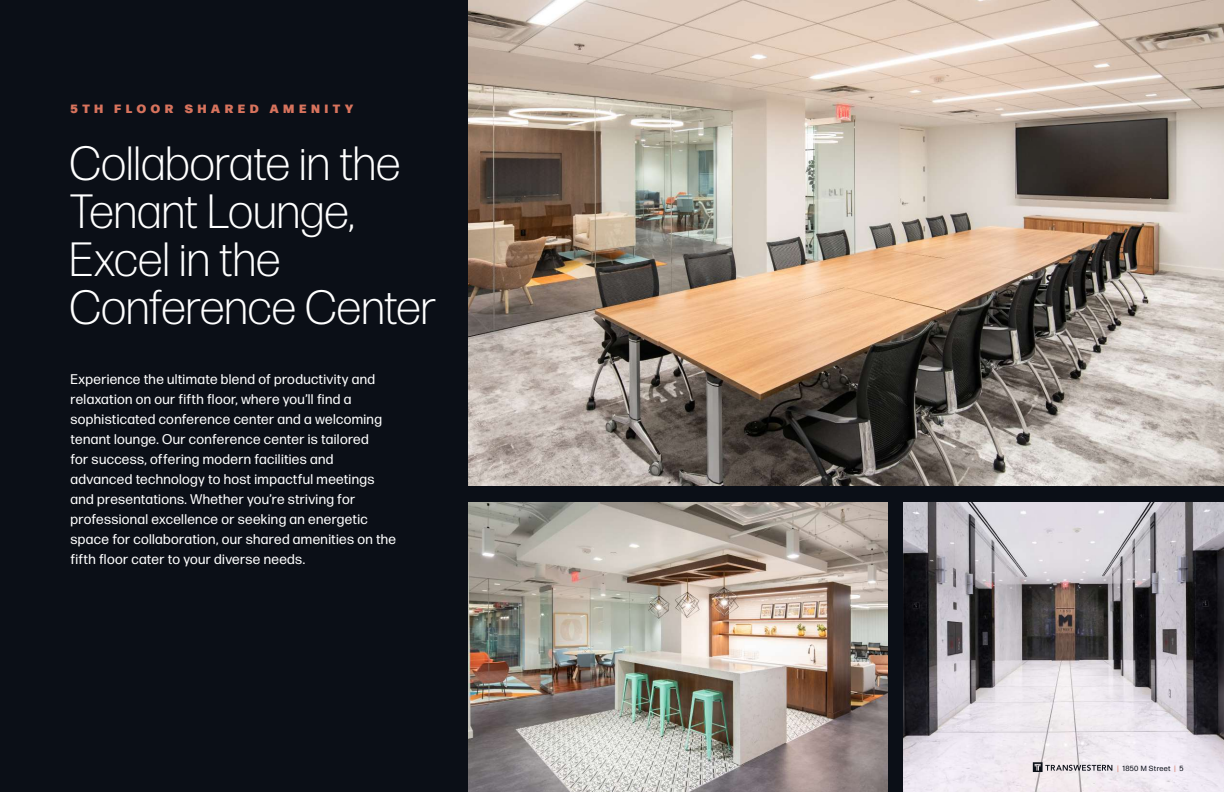
<style>
.page{position:relative;width:1224px;height:792px;background:#0b0f17}
.page>*{position:absolute;margin:0;border:0;box-sizing:border-box;transform-origin:0 0}
.t1{font:300 48px/48px "Forma DJR Banner";letter-spacing:.045em;color:#fff}
.t2{font:14px/20px "Forma DJR Text";letter-spacing:.025em;color:#fff}
.t3{font:900 12px "Forma DJR Banner";letter-spacing:.415em;color:#d8735d}
.t4{font:7.5px "Forma DJR Text";letter-spacing:.05em;color:#0b0f17}
.s1{color:#d8735d}
</style>
<div class="page">
<img style="left:468px;top:0;width:756px;height:486px">
<img style="left:468px;top:502px;width:419px;height:290px">
<img style="left:904px;top:502px;width:320px;height:290px">
<svg style="left:1033px;top:762px;width:79px;height:10px"></svg>
<p class="t3" style="left:71px;top:100px;width:284px">5TH FLOOR SHARED AMENITY</p>
<h1 class="t1" style="left:71px;top:139px;width:367px">Collaborate in the<br>Tenant Lounge,<br>Excel in the<br>Conference Center</h1>
<p class="t2" style="left:71px;top:369px;width:327px">Experience the ultimate blend of productivity and relaxation on our fifth floor, where you’ll find a sophisticated conference center and a welcoming tenant lounge. Our conference center is tailored<br>for success, offering modern facilities and advanced technology to host impactful meetings and presentations. Whether you’re striving for professional excellence or seeking an energetic space for collaboration, our shared amenities on the fifth floor cater to your diverse needs.</p>
<p class="t4" style="left:1117px;top:763px;width:68px"><span class="s1">|</span> 1850 M Street <span class="s1">|</span> 5</p>
</div>
